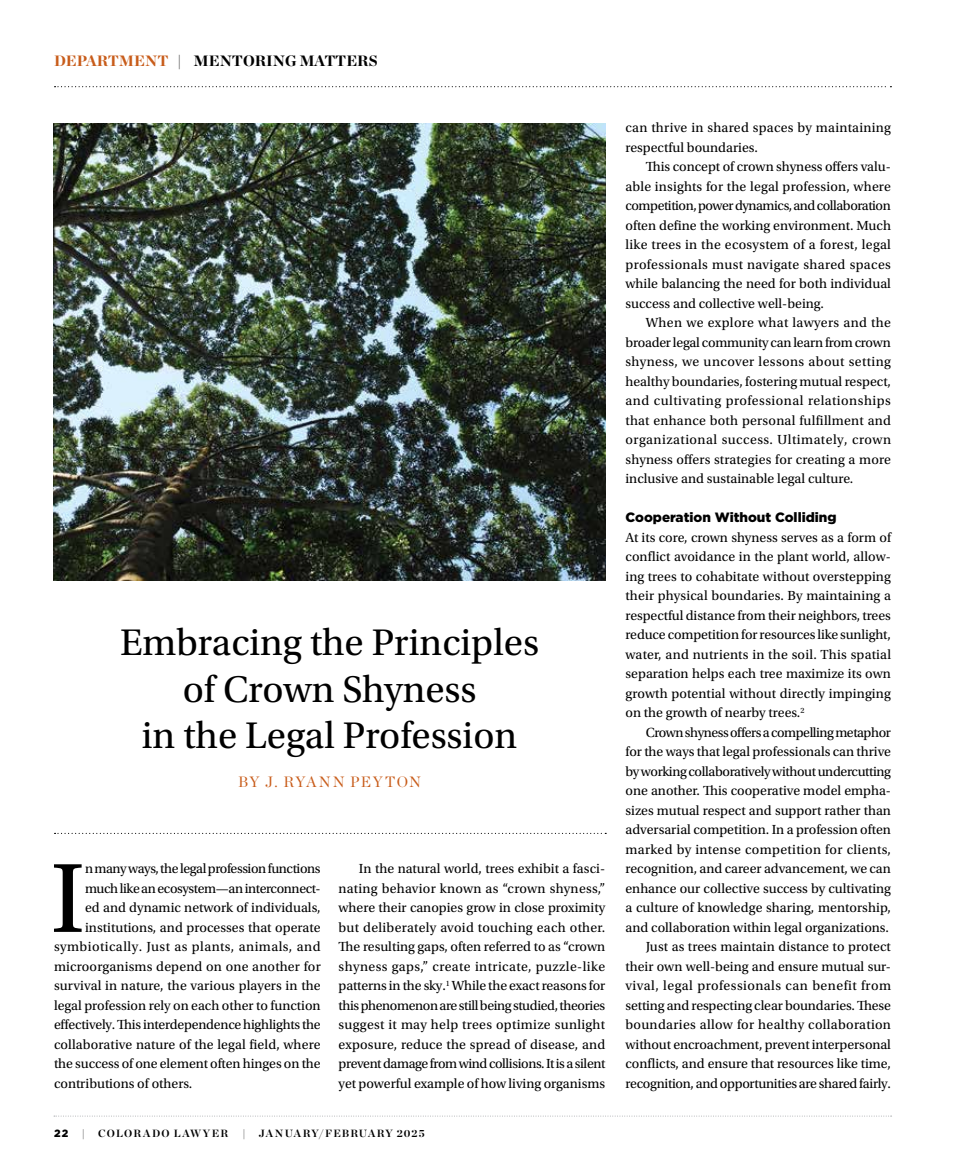
<style>
.page{position:relative;width:972px;height:1175px;background:#fff}
.page>*{position:absolute;margin:0;border:0;box-sizing:border-box;transform-origin:0 0}
.t1{font:103.5px "Utopia Std";color:#000}
.t2{font:39px/46.5px "Utopia Std";color:#000;text-align:center}
.t3{font:900 15px "Chronicle Display";color:#000}
.t4{font:15px "Chronicle Display";letter-spacing:.095em;color:#c85c1a}
.t5{font:13.8px/19.5px "Utopia Std";color:#000;text-align:justify}
.t6{font:13.8px "Utopia Std";letter-spacing:.035em;color:#000}
.t7{font:13.8px "Utopia Std";letter-spacing:-.03em;color:#000}
.t8{font:13.8px "Utopia Std";letter-spacing:-.025em;color:#000}
.t9{font:900 13.5px "Gotham";color:#000}
.t10{font:700 10.5px "Chronicle Display";letter-spacing:.115em;color:#000}
.t11{font:900 10.5px "Gotham";color:#000}
.s1{color:#c85c1a}
</style>
<div class="page">
<svg style="left:54px;top:1115px;width:838px;height:1px"></svg>
<svg style="left:55px;top:86px;width:836px;height:1px"></svg>
<svg style="left:55px;top:832px;width:551px;height:2px"></svg>
<img style="left:54px;top:123px;width:551px;height:457px">
<p class="t3" style="left:54px;top:48px;width:325px"><span class="s1">DEPARTMENT</span> | MENTORING MATTERS</p>
<h2 class="t2" style="left:120px;top:620px;width:420px">Embracing the Principles of Crown Shyness<br>in the Legal Profession</h2>
<p class="t4" style="left:238px;top:770px;width:184px">BY J. RYANN PEYTON</p>
<h1 class="t1" style="left:51px;top:842px;width:36px">I</h1>
<p class="t7" style="left:85px;top:861px;width:237px">n many ways, the legal profession functions</p>
<p class="t8" style="left:85px;top:881px;width:237px">much like an ecosystem—an interconnect-</p>
<p class="t5" style="left:85px;top:898px;width:237px">ed and dynamic network of individuals,</p>
<p class="t5" style="left:85px;top:918px;width:237px">institutions, and processes that operate</p>
<p class="t6" style="left:54px;top:939px;width:268px">symbiotically. Just as plants, animals, and</p>
<p class="t5" style="left:54px;top:956px;width:268px">microorganisms depend on one another for</p>
<p class="t5" style="left:54px;top:976px;width:268px">survival in nature, the various players in the</p>
<p class="t5" style="left:54px;top:995px;width:268px">legal profession rely on each other to function</p>
<p class="t5" style="left:54px;top:1015px;width:268px">effectively. This interdependence highlights the</p>
<p class="t5" style="left:54px;top:1034px;width:268px">collaborative nature of the legal field, where</p>
<p class="t5" style="left:54px;top:1054px;width:268px">the success of one element often hinges on the</p>
<p class="t5" style="left:54px;top:1073px;width:140px">contributions of others.</p>
<p class="t5" style="left:339px;top:859px;width:268px;text-indent:20px">In the natural world, trees exhibit a fasci&shy;nating behavior known as “crown shyness,” where their canopies grow in close proximity but deliberately avoid touching each other.<br>The resulting gaps, often referred to as “crown shyness gaps,” create intricate, puzzle-like patterns in the sky.<sup>1</sup> While the exact reasons for this phenomenon are still being studied, theories suggest it may help trees optimize sunlight exposure, reduce the spread of disease, and prevent damage from wind collisions. It is a silent yet powerful example of how living organisms</p>
<p class="t11" style="left:54px;top:1126px;width:16px">22</p>
<p class="t10" style="left:82px;top:1125px;width:5px">|</p>
<p class="t10" style="left:98px;top:1125px;width:132px">COLORADO LAWYER</p>
<p class="t10" style="left:242px;top:1125px;width:5px">|</p>
<p class="t10" style="left:259px;top:1125px;width:167px">JANUARY/FEBRUARY 2025</p>
<p class="t5" style="left:626px;top:118px;width:267px">can thrive in shared spaces by maintaining respectful boundaries.</p>
<p class="t5" style="left:626px;top:157px;width:267px;text-indent:20px">This concept of crown shyness offers valu&shy;able insights for the legal profession, where competition, power dynamics, and collaboration often define the working environment. Much like trees in the ecosystem of a forest, legal professionals must navigate shared spaces while balancing the need for both individual success and collective well-being.</p>
<p class="t5" style="left:626px;top:313px;width:267px;text-indent:20px">When we explore what lawyers and the broader legal community can learn from crown shyness, we uncover lessons about setting healthy boundaries, fostering mutual respect, and cultivating professional relationships that enhance both personal fulfillment and organizational success. Ultimately, crown shyness offers strategies for creating a more inclusive and sustainable legal culture.</p>
<p class="t9" style="left:626px;top:508px;width:213px">Cooperation Without Colliding</p>
<p class="t5" style="left:626px;top:528px;width:267px">At its core, crown shyness serves as a form of conflict avoidance in the plant world, allow&shy;ing trees to cohabitate without overstepping their physical boundaries. By maintaining a respectful distance from their neighbors, trees reduce competition for resources like sunlight, water, and nutrients in the soil. This spatial separation helps each tree maximize its own growth potential without directly impinging on the growth of nearby trees.<sup>2</sup></p>
<p class="t5" style="left:626px;top:723px;width:267px;text-align:right">Crown shyness offers a compelling metaphor<br>for the ways that legal professionals can thrive by working collaboratively without undercutting one another. This cooperative model empha&shy;sizes mutual respect and support rather than adversarial competition. In a profession often marked by intense competition for clients, recognition, and career advancement, we can enhance our collective success by cultivating a culture of knowledge sharing, mentorship, and collaboration within legal organizations.<br>Just as trees maintain distance to protect their own well-being and ensure mutual sur&shy;vival, legal professionals can benefit from setting and respecting clear boundaries. These boundaries allow for healthy collaboration without encroachment, prevent interpersonal conflicts, and ensure that resources like time, recognition, and opportunities are shared fairly.</p>
</div>
